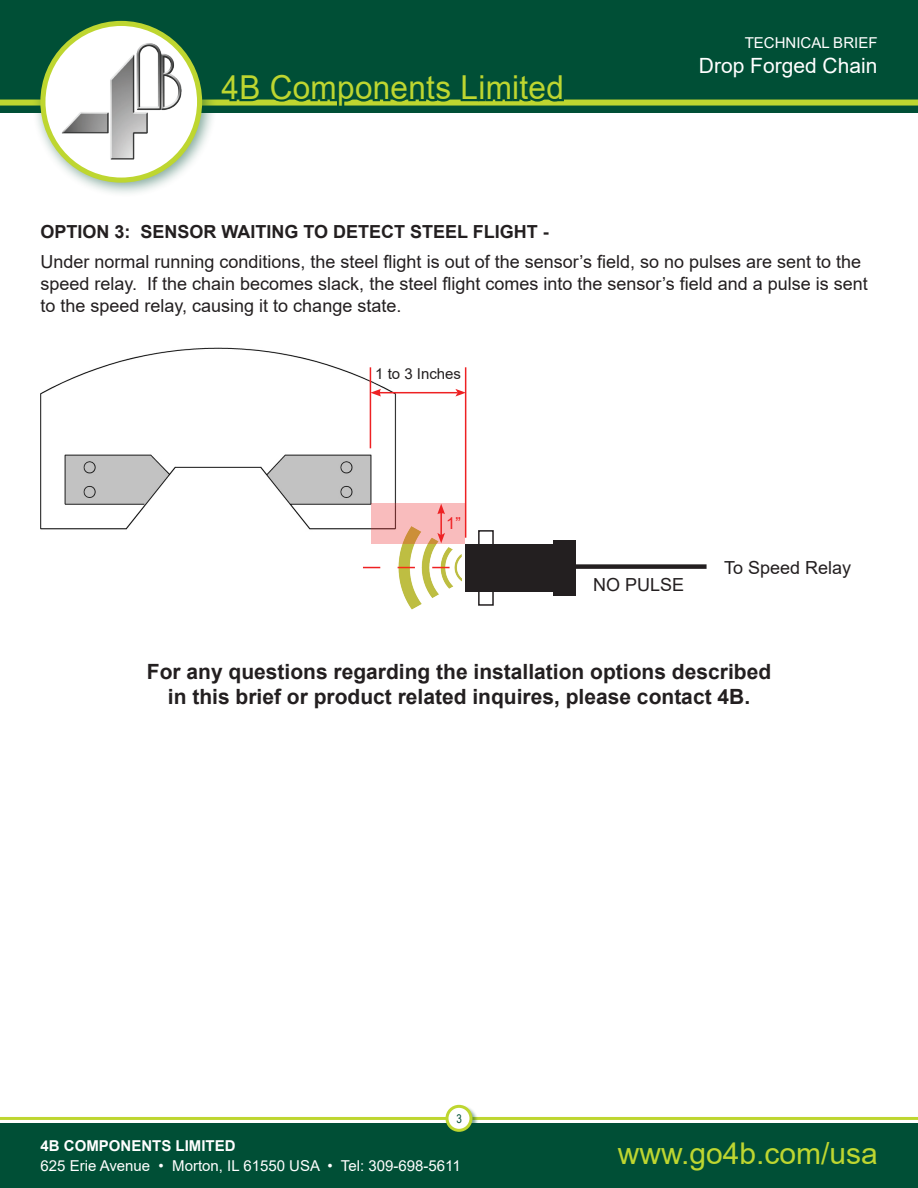
<style>
.page{position:relative;width:918px;height:1188px;background:#fff}
.page>*{position:absolute;margin:0;border:0;box-sizing:border-box;transform-origin:0 0}
.t1{font:33px "Arial";letter-spacing:.01em;color:#bed630;scale:.95 1}
.t2{font:30px "Arial";color:#bed630}
.t3{font:700 21px "Arial";color:#231f20}
.t4{font:21px "Arial";color:#fff}
.t5{font:18px/21.6px "Arial";color:#231f20}
.t6{font:700 18px "Arial";color:#231f20}
.t7{font:16.5px "Arial";color:#ee2123}
.t8{font:15px "Arial";color:#fff}
.t9{font:700 15px "Arial";color:#fff}
.t10{font:15px "Arial";color:#231f20}
.t11{font:12px "Arial Narrow";color:#004f36}
</style>
<div class="page">
<div style="left:0;top:0;width:918px;height:112px;background:#004f36"></div>
<div style="left:0;top:100px;width:918px;height:6px;background:#bed630"></div>
<div style="left:32px;top:12px;width:186px;height:186px;background:#004f36;opacity:.5"></div>
<svg style="left:43px;top:23px;width:157px;height:157px;fill:#fff"></svg>
<div style="left:40px;top:21px;width:162px;height:162px;border:5px solid #bed630;border-radius:50%"></div>
<img style="left:59px;top:40px;width:120px;height:121px">
<svg style="left:217px;top:65px;width:349px;height:45px"></svg>
<div style="left:0;top:1123px;width:918px;height:65px;background:#004f36"></div>
<hr style="left:0;top:1117px;width:918px;height:3px;background:#bed630">
<div style="left:445px;top:1105px;width:34px;height:33px;background:#004f36;opacity:.5"></div>
<div style="left:447px;top:1106px;width:24px;height:24px;background:#fff;border-radius:50%"></div>
<div style="left:446px;top:1105px;width:26px;height:27px;border:3px solid #bed630;border-radius:50%"></div>
<img style="left:41px;top:347px;width:358px;height:183px">
<svg style="left:363px;top:567px;width:18px;height:1px"></svg>
<div style="left:478px;top:530px;width:16px;height:76px;border:2px solid #231f20"></div>
<div style="left:553px;top:540px;width:22px;height:56px;background:#231f20"></div>
<div style="left:465px;top:544px;width:98px;height:48px;background:#231f20"></div>
<img style="left:393px;top:496px;width:74px;height:114px">
<div style="left:575px;top:564px;width:132px;height:5px;background:#231f20"></div>
<hr style="left:379px;top:392px;width:79px;height:1px;background:#ee2123">
<svg style="left:455px;top:389px;width:10px;height:8px"></svg>
<svg style="left:371px;top:389px;width:10px;height:8px"></svg>
<hr style="left:370px;top:367px;width:1px;height:81px;background:#ee2123">
<hr style="left:465px;top:367px;width:1px;height:171px;background:#ee2123">
<svg style="left:371px;top:504px;width:94px;height:40px;background:#f3b6b1"></svg>
<hr style="left:440px;top:512px;width:2px;height:23px;background:#ee2123">
<svg style="left:437px;top:533px;width:8px;height:10px"></svg>
<svg style="left:437px;top:504px;width:8px;height:10px"></svg>
<h1 class="t1" style="left:222px;top:65px;width:362px">4B Components Limited</h1>
<p class="t8" style="left:745px;top:32px;width:134px">TECHNICAL BRIEF</p>
<p class="t4" style="left:699px;top:51px;width:180px">Drop Forged Chain</p>
<p class="t6" style="left:40px;top:219px;width:510px">OPTION 3: SENSOR WAITING TO DETECT STEEL FLIGHT -</p>
<p class="t5" style="left:40px;top:251px;width:829px">Under normal running conditions, the steel flight is out of the sensor’s field, so no pulses are sent to the speed relay. If the chain becomes slack, the steel flight comes into the sensor’s field and a pulse is sent to the speed relay, causing it to change state.</p>
<p class="t10" style="left:375px;top:363px;width:87px">1 to 3 Inches</p>
<p class="t7" style="left:446px;top:512px;width:16px">1”</p>
<p class="t5" style="left:593px;top:574px;width:93px">NO PULSE</p>
<p class="t5" style="left:724px;top:557px;width:129px">To Speed Relay</p>
<p class="t3" style="left:147px;top:657px;width:626px">For any questions regarding the installation options described</p>
<p class="t3" style="left:168px;top:682px;width:584px">in this brief or product related inquires, please contact 4B.</p>
<p class="t11" style="left:456px;top:1110px;width:7px">3</p>
<p class="t9" style="left:40px;top:1135px;width:197px">4B COMPONENTS LIMITED</p>
<p class="t8" style="left:40px;top:1155px;width:422px">625 Erie Avenue • Morton, IL 61550 USA • Tel: 309-698-5611</p>
<h2 class="t2" style="left:618px;top:1133px;width:262px">www.go4b.com/usa</h2>
</div>
